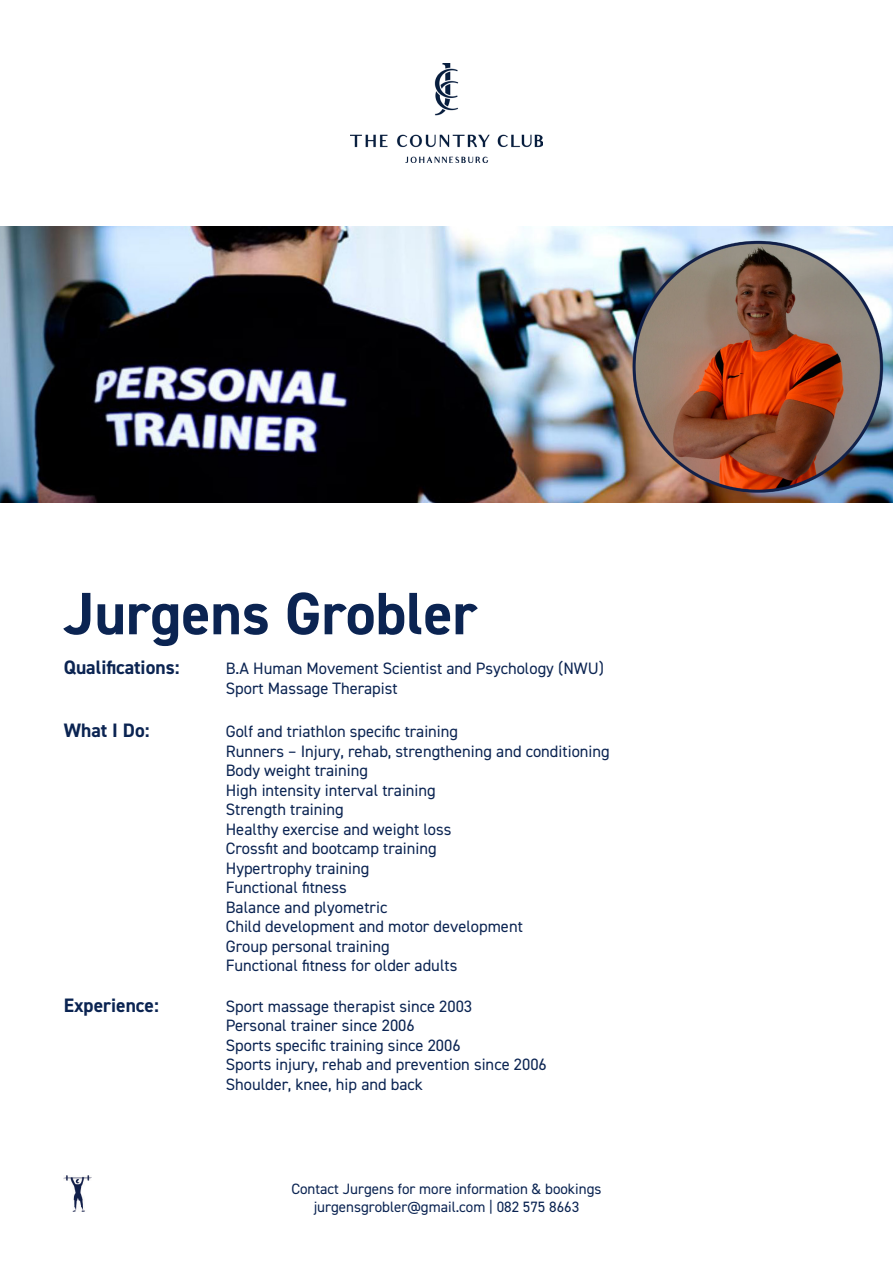
<style>
.page{position:relative;width:893px;height:1263px;background:#fff}
.page>*{position:absolute;margin:0;border:0;box-sizing:border-box;transform-origin:0 0}
.t1{font:700 60px "DIN2014";color:#0b2452}
.t2{font:700 19.5px "DIN2014";color:#0b2452}
.t3{font:16.5px "DIN2014";color:#0b2452}
.t4{font:15px "DIN2014";color:#0b2452}
</style>
<div class="page">
<img style="left:351px;top:64px;width:191px;height:98px">
<img style="left:0;top:226px;width:893px;height:276px">
<img style="left:64px;top:1175px;width:27px;height:37px">
<p class="t1" style="left:64px;top:574px;width:415px">Jurgens Grobler</p>
<p class="t2" style="left:64px;top:655px;width:117px">Qualifications:</p>
<p class="t3" style="left:226px;top:658px;width:380px">B.A Human Movement Scientist and Psychology (NWU)</p>
<p class="t3" style="left:226px;top:678px;width:173px">Sport Massage Therapist</p>
<p class="t2" style="left:64px;top:718px;width:87px">What I Do:</p>
<p class="t3" style="left:226px;top:721px;width:234px">Golf and triathlon specific training</p>
<p class="t3" style="left:226px;top:741px;width:385px">Runners – Injury, rehab, strengthening and conditioning</p>
<p class="t3" style="left:226px;top:760px;width:144px">Body weight training</p>
<p class="t3" style="left:226px;top:780px;width:212px">High intensity interval training</p>
<p class="t3" style="left:226px;top:799px;width:119px">Strength training</p>
<p class="t3" style="left:226px;top:819px;width:227px">Healthy exercise and weight loss</p>
<p class="t3" style="left:226px;top:838px;width:212px">Crossfit and bootcamp training</p>
<p class="t3" style="left:226px;top:858px;width:145px">Hypertrophy training</p>
<p class="t3" style="left:226px;top:877px;width:123px">Functional fitness</p>
<p class="t3" style="left:226px;top:897px;width:163px">Balance and plyometric</p>
<p class="t3" style="left:226px;top:916px;width:299px">Child development and motor development</p>
<p class="t3" style="left:226px;top:936px;width:166px">Group personal training</p>
<p class="t3" style="left:226px;top:955px;width:233px">Functional fitness for older adults</p>
<p class="t2" style="left:64px;top:992px;width:97px">Experience:</p>
<p class="t3" style="left:226px;top:996px;width:248px">Sport massage therapist since 2003</p>
<p class="t3" style="left:226px;top:1015px;width:190px">Personal trainer since 2006</p>
<p class="t3" style="left:226px;top:1035px;width:236px">Sports specific training since 2006</p>
<p class="t3" style="left:226px;top:1054px;width:323px">Sports injury, rehab and prevention since 2006</p>
<p class="t3" style="left:226px;top:1074px;width:199px">Shoulder, knee, hip and back</p>
<p class="t4" style="left:291px;top:1179px;width:311px">Contact Jurgens for more information &amp; bookings</p>
<p class="t4" style="left:314px;top:1197px;width:267px">jurgensgrobler@gmail.com | 082 575 8663</p>
</div>
